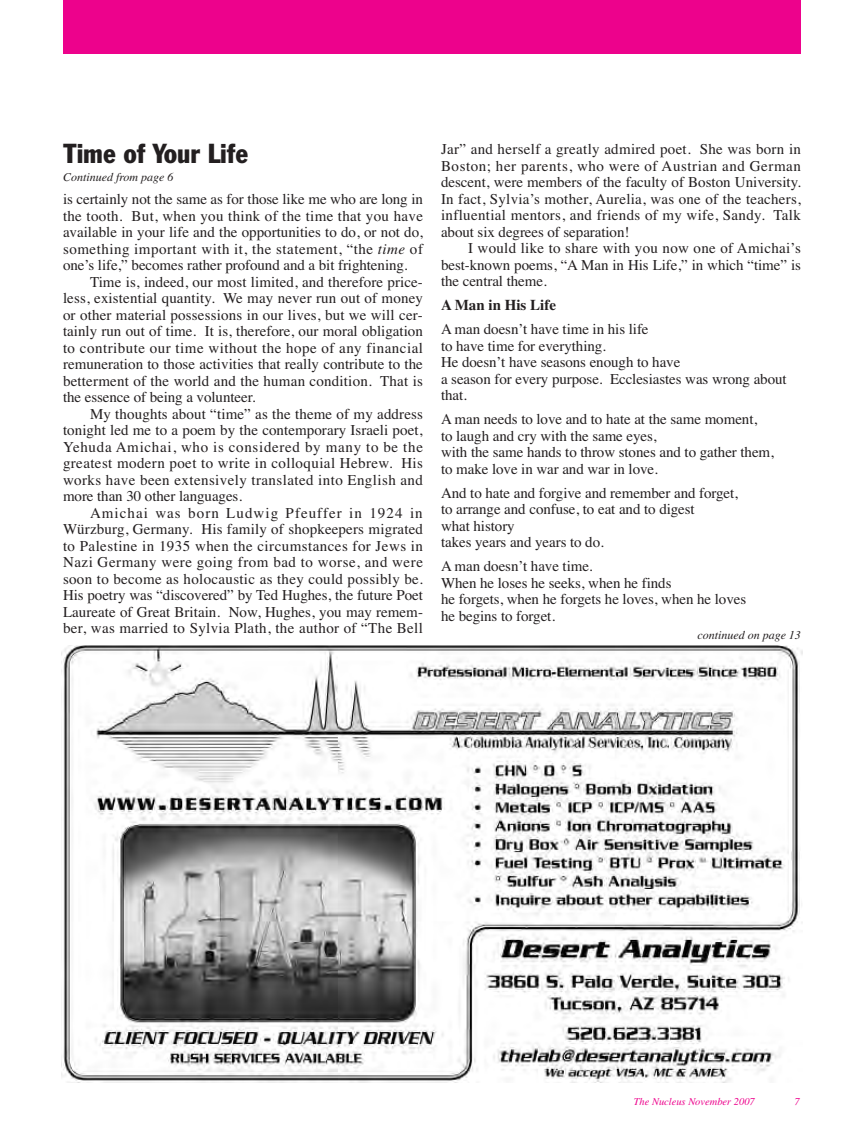
<style>
.page{position:relative;width:864px;height:1134px;background:#fff}
.page>*{position:absolute;margin:0;border:0;box-sizing:border-box;transform-origin:0 0}
.t1{font:condensed 27px "Franklin Gothic BT";color:#231f20}
.t2{font:15px/16.5px "Times";letter-spacing:-.005em;color:#231f20;text-align:justify}
.t3{font:700 15px "Times";color:#231f20}
.t4{font:italic 12px "Times";color:#231f20}
.t5{font:italic 10.5px "Times";color:#ed028c}
.s1{font-style:italic}
</style>
<div class="page">
<div style="left:63px;top:0;width:738px;height:54px;background:#ed028c"></div>
<img style="left:61px;top:645px;width:742px;height:438px">
<h1 class="t1" style="left:63px;top:144px;width:187px">Time of Your Life</h1>
<p class="t4" style="left:63px;top:170px;width:112px">Continued from page 6</p>
<p class="t2" style="left:63px;top:191px;width:362px">is certainly not the same as for those like me who are long in the tooth. But, when you think of the time that you have available in your life and the opportunities to do, or not do, something important with it, the statement, “the <span class="s1">time</span> of one’s life,” becomes rather profound and a bit frightening.</p>
<p class="t2" style="left:63px;top:273px;width:362px;text-indent:27px">Time is, indeed, our most limited, and therefore price&shy;less, existential quantity. We may never run out of money or other material possessions in our lives, but we will cer&shy;tainly run out of time. It is, therefore, our moral obligation to contribute our time without the hope of any financial remuneration to those activities that really contribute to the betterment of the world and the human condition. That is the essence of being a volunteer.</p>
<p class="t2" style="left:63px;top:405px;width:362px;text-indent:27px">My thoughts about “time” as the theme of my address tonight led me to a poem by the contemporary Israeli poet, Yehuda Amichai, who is considered by many to be the greatest modern poet to write in colloquial Hebrew. His works have been extensively translated into English and more than 30 other languages.</p>
<p class="t2" style="left:63px;top:504px;width:362px;text-indent:27px">Amichai was born Ludwig Pfeuffer in 1924 in Würzburg, Germany. His family of shopkeepers migrated to Palestine in 1935 when the circumstances for Jews in Nazi Germany were going from bad to worse, and were soon to become as holocaustic as they could possibly be.<br>His poetry was “discovered” by Ted Hughes, the future Poet Laureate of Great Britain. Now, Hughes, you may remem&shy;ber, was married to Sylvia Plath, the author of “The Bell</p>
<p class="t2" style="left:441px;top:141px;width:362px">Jar” and herself a greatly admired poet. She was born in Boston; her parents, who were of Austrian and German descent, were members of the faculty of Boston University.<br>In fact, Sylvia’s mother, Aurelia, was one of the teachers, influential mentors, and friends of my wife, Sandy. Talk about six degrees of separation!</p>
<p class="t2" style="left:441px;top:240px;width:362px;text-indent:27px">I would like to share with you now one of Amichai’s best-known poems, “A Man in His Life,” in which “time” is the central theme.</p>
<p class="t3" style="left:441px;top:296px;width:117px">A Man in His Life</p>
<p class="t2" style="left:441px;top:321px;width:347px;text-align:left">A man doesn’t have time in his life<br>to have time for everything.<br>He doesn’t have seasons enough to have<br>a season for every purpose. Ecclesiastes was wrong about that.</p>
<p class="t2" style="left:441px;top:411px;width:335px;text-align:left">A man needs to love and to hate at the same moment,<br>to laugh and cry with the same eyes,<br>with the same hands to throw stones and to gather them, to make love in war and war in love.</p>
<p class="t2" style="left:441px;top:484px;width:299px;text-align:left">And to hate and forgive and remember and forget, to arrange and confuse, to eat and to digest<br>what history<br>takes years and years to do.</p>
<p class="t2" style="left:441px;top:558px;width:307px;text-align:left">A man doesn’t have time.<br>When he loses he seeks, when he finds<br>he forgets, when he forgets he loves, when he loves he begins to forget.</p>
<p class="t4" style="left:697px;top:627px;width:105px">continued on page 13</p>
<p class="t5" style="left:634px;top:1095px;width:123px">The Nucleus November 2007</p>
<p class="t5" style="left:794px;top:1095px;width:7px">7</p>
</div>
